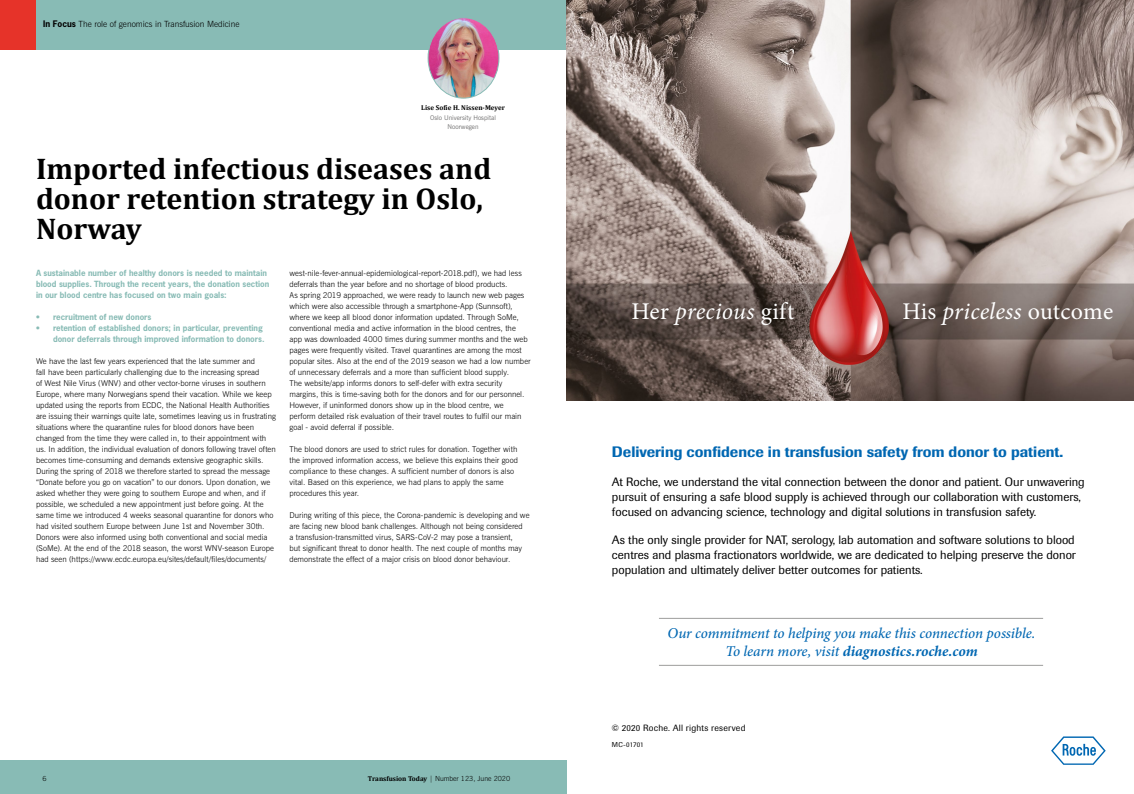
<style>
.page{position:relative;width:1134px;height:794px;background:#fff}
.page>*{position:absolute;margin:0;border:0;box-sizing:border-box;transform-origin:0 0}
.t1{font:700 30px/30px "Cambria";color:#000}
.t2{font:24px "Minion Pro";letter-spacing:.005em;color:#fff}
.t3{font:italic 24px "Minion Pro";letter-spacing:.01em;color:#fff}
.t4{font:italic 500 15px/18px "Minion Pro";letter-spacing:-.01em;color:#0067b2;text-align:center}
.t5{font:500 15px "Imago Pro";color:#0067b2}
.t6{font:12px/15px "Imago Pro";color:#000}
.t7{font:9px "Imago Pro";letter-spacing:.025em;color:#000}
.t8{font:300 8.5px "News Gothic BT";color:#000}
.t9{font:300 8px/11px "News Gothic BT";letter-spacing:.005em;color:#000}
.t10{font:700 8px/11px "News Gothic";color:#88bbb5}
.t11{font:300 7px "News Gothic BT";color:#000}
.t12{font:700 7px "Cambria";color:#000}
.t13{font:7px "Imago Pro";color:#000}
.t14{font:6.5px/9.5px "News Gothic BT";color:#706f6f;text-align:center}
.s1{font-family:"News Gothic";font-weight:700}
.s2{font-family:"Cambria";font-weight:700}
.s3{font-style:normal}
.s4{font-style:italic}
.s5{font-weight:700}
</style>
<div class="page">
<div style="left:0;top:760px;width:567px;height:34px;background:#88bbb5"></div>
<div style="left:0;top:0;width:567px;height:50px;background:#88bbb5"></div>
<div style="left:0;top:0;width:36px;height:50px;background:#e63329"></div>
<img style="left:428px;top:19px;width:71px;height:79px">
<div style="left:428px;top:17px;width:71px;height:81px;border:1px solid #88bbb5;border-radius:50%"></div>
<hr style="left:659px;top:618px;width:384px;height:1px;background:#9d9d9c">
<hr style="left:659px;top:665px;width:384px;height:1px;background:#9d9d9c">
<svg style="left:1051px;top:736px;width:55px;height:29px"></svg>
<img style="left:567px;top:0;width:567px;height:400px">
<p class="t8" style="left:43px;top:19px;width:198px"><span class="s1">In Focus</span> The role of genomics in Transfusion Medicine</p>
<p class="t12" style="left:421px;top:103px;width:85px">Lise Sofie H. Nissen-Meyer</p>
<p class="t14" style="left:430px;top:113px;width:68px">Oslo University Hospital<br>Noorwegen</p>
<h1 class="t1" style="left:36px;top:153px;width:457px">Imported infectious diseases and donor retention strategy in Oslo,<br>Norway</h1>
<p class="t10" style="left:36px;top:267px;width:235px">A sustainable number of healthy donors is needed to maintain blood supplies. Through the recent years, the donation section in our blood centre has focused on two main goals:</p>
<p class="t10" style="left:36px;top:311px;width:117px">• recruitment of new donors</p>
<p class="t10" style="left:36px;top:322px;width:230px;text-align:right">• retention of established donors; in particular, preventing donor deferrals through improved information to donors.</p>
<p class="t9" style="left:36px;top:356px;width:242px">We have the last few years experienced that the late summer and<br>fall have been particularly challenging due to the increasing spread<br>of West Nile Virus (WNV) and other vector-borne viruses in southern Europe, where many Norwegians spend their vacation. While we keep updated using the reports from ECDC, the National Health Authorities are issuing their warnings quite late, sometimes leaving us in frustrating situations where the quarantine rules for blood donors have been changed from the time they were called in, to their appointment with us. In addition, the individual evaluation of donors following travel often becomes time-consuming and demands extensive geographic skills.<br>During the spring of 2018 we therefore started to spread the message “Donate before you go on vacation” to our donors. Upon donation, we asked whether they were going to southern Europe and when, and if possible, we scheduled a new appointment just before going. At the same time we introduced 4 weeks seasonal quarantine for donors who had visited southern Europe between June 1st and November 30th.<br>Donors were also informed using both conventional and social media (SoMe). At the end of the 2018 season, the worst WNV-season Europe had seen (https://www.ecdc.europa.eu/sites/default/files/documents/</p>
<p class="t9" style="left:289px;top:268px;width:243px">west-nile-fever-annual-epidemiological-report-2018.pdf), we had less deferrals than the year before and no shortage of blood products.<br>As spring 2019 approached, we were ready to launch new web pages which were also accessible through a smartphone-App (Sunnsoft), where we keep all blood donor information updated. Through SoMe, conventional media and active information in the blood centres, the<br>app was downloaded 4000 times during summer months and the web pages were frequently visited. Travel quarantines are among the most popular sites. Also at the end of the 2019 season we had a low number of unnecessary deferrals and a more than sufficient blood supply.<br>The website/app informs donors to self-defer with extra security margins, this is time-saving both for the donors and for our personnel.<br>However, if uninformed donors show up in the blood centre, we perform detailed risk evaluation of their travel routes to fulfil our main goal - avoid deferral if possible.</p>
<p class="t9" style="left:289px;top:444px;width:230px">The blood donors are used to strict rules for donation. Together with the improved information access, we believe this explains their good compliance to these changes. A sufficient number of donors is also vital. Based on this experience, we had plans to apply the same procedures this year.</p>
<p class="t9" style="left:289px;top:510px;width:242px">During writing of this piece, the Corona-pandemic is developing and we are facing new blood bank challenges. Although not being considered<br>a transfusion-transmitted virus, SARS-CoV-2 may pose a transient,<br>but significant threat to donor health. The next couple of months may demonstrate the effect of a major crisis on blood donor behaviour.</p>
<p class="t11" style="left:43px;top:774px;width:6px">6</p>
<p class="t11" style="left:368px;top:774px;width:144px"><span class="s2">Transfusion Today</span> | Number 123, June 2020</p>
<h2 class="t3" style="left:631px;top:295px;width:164px"><span class="s3">Her</span> precious <span class="s3">gift</span></h2>
<h2 class="t2" style="left:902px;top:296px;width:213px">His <span class="s4">priceless</span> outcome</h2>
<h3 class="t5" style="left:612px;top:442px;width:453px">Delivering confidence in transfusion safety from donor to patient.</h3>
<p class="t6" style="left:612px;top:474px;width:474px">At Roche, we understand the vital connection between the donor and patient. Our unwavering pursuit of ensuring a safe blood supply is achieved through our collaboration with customers, focused on advancing science, technology and digital solutions in transfusion safety.</p>
<p class="t6" style="left:612px;top:532px;width:465px;text-align:justify">As the only single provider for NAT, serology, lab automation and software solutions to blood centres and plasma fractionators worldwide, we are dedicated to helping preserve the donor population and ultimately deliver better outcomes for patients.</p>
<h3 class="t4" style="left:668px;top:624px;width:369px">Our commitment to helping you make this connection possible.<br>To learn more, visit <span class="s5">diagnostics.roche.com</span></h3>
<p class="t7" style="left:612px;top:722px;width:135px">© 2020 Roche. All rights reserved</p>
<p class="t13" style="left:612px;top:740px;width:33px">MC-01701</p>
</div>
